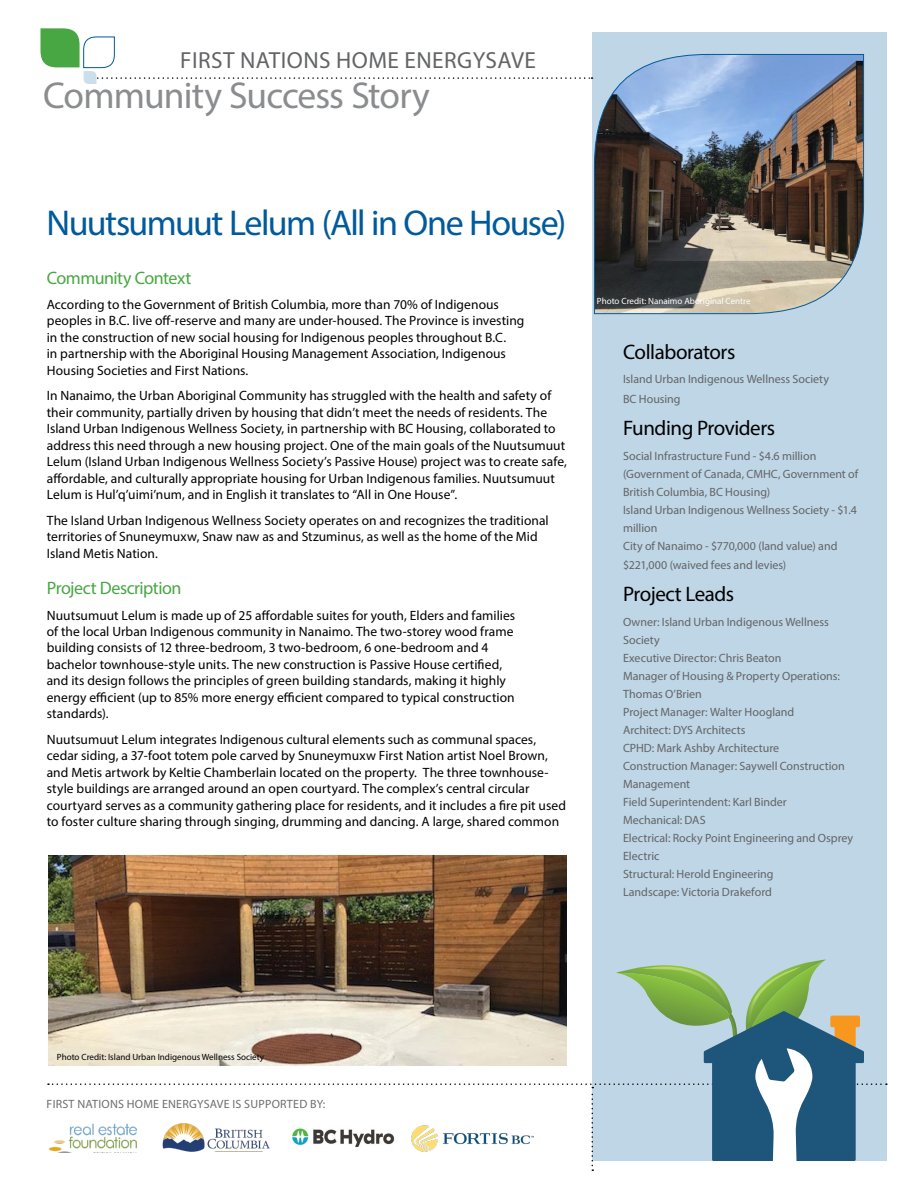
<style>
.page{position:relative;width:918px;height:1188px;background:#fff}
.page>*{position:absolute;margin:0;border:0;box-sizing:border-box;transform-origin:0 0}
.t1{font:37.5px "Myriad Pro";letter-spacing:-.025em;color:#8a8c8e}
.t2{font:36px "Myriad Pro";letter-spacing:-.045em;color:#005a9b}
.t3{font:23.25px "Myriad Pro";letter-spacing:.02em;color:#636466}
.t4{font:21px "Myriad Pro";letter-spacing:-.02em;color:#000}
.t5{font:18px "Myriad Pro";letter-spacing:-.03em;color:#48a743}
.t6{font:13.5px/16.5px "Myriad Pro";letter-spacing:.005em;color:#000}
.t7{font:12px/18px "Myriad Pro";color:#636466}
.t8{font:12px "Myriad Pro";letter-spacing:.02em;color:#6d6e71}
.t9{font:9px "Myriad Pro";color:#000}
.t10{font:9px "Myriad Pro";color:#fff}
</style>
<div class="page">
<div style="left:592px;top:32px;width:295px;height:1129px;background:#bfd6e6"></div>
<img style="left:49px;top:855px;width:518px;height:105px">
<svg style="left:40px;top:28px;width:553px;height:56px"></svg>
<img style="left:594px;top:54px;width:270px;height:261px">
<svg style="left:48px;top:960px;width:839px;height:211px"></svg>
<img style="left:412px;top:1125px;width:121px;height:27px">
<h3 class="t3" style="left:180px;top:45px;width:357px">FIRST NATIONS HOME ENERGYSAVE</h3>
<h1 class="t1" style="left:43px;top:73px;width:388px">Community Success Story</h1>
<h2 class="t2" style="left:46px;top:201px;width:521px">Nuutsumuut Lelum (All in One House)</h2>
<h3 class="t5" style="left:47px;top:266px;width:146px">Community Context</h3>
<p class="t6" style="left:47px;top:296px;width:479px">According to the Government of British Columbia, more than 70% of Indigenous peoples in B.C. live off-reserve and many are under-housed. The Province is investing in the construction of new social housing for Indigenous peoples throughout B.C.<br>in partnership with the Aboriginal Housing Management Association, Indigenous Housing Societies and First Nations.</p>
<p class="t6" style="left:47px;top:388px;width:522px">In Nanaimo, the Urban Aboriginal Community has struggled with the health and safety of their community, partially driven by housing that didn’t meet the needs of residents. The Island Urban Indigenous Wellness Society, in partnership with BC Housing, collaborated to address this need through a new housing project. One of the main goals of the Nuutsumuut Lelum (Island Urban Indigenous Wellness Society’s Passive House) project was to create safe, affordable, and culturally appropriate housing for Urban Indigenous families. Nuutsumuut Lelum is Hul’q’uimi’num, and in English it translates to “All in One House”.</p>
<p class="t6" style="left:47px;top:512px;width:503px">The Island Urban Indigenous Wellness Society operates on and recognizes the traditional territories of Snuneymuxw, Snaw naw as and Stzuminus, as well as the home of the Mid<br>Island Metis Nation.</p>
<h3 class="t5" style="left:47px;top:577px;width:136px">Project Description</h3>
<p class="t6" style="left:47px;top:607px;width:470px">Nuutsumuut Lelum is made up of 25 affordable suites for youth, Elders and families of the local Urban Indigenous community in Nanaimo. The two-storey wood frame building consists of 12 three-bedroom, 3 two-bedroom, 6 one-bedroom and 4 bachelor townhouse-style units. The new construction is Passive House certified, and its design follows the principles of green building standards, making it highly energy efficient (up to 85% more energy efficient compared to typical construction standards).</p>
<p class="t6" style="left:47px;top:731px;width:521px">Nuutsumuut Lelum integrates Indigenous cultural elements such as communal spaces, cedar siding, a 37-foot totem pole carved by Snuneymuxw First Nation artist Noel Brown, and Metis artwork by Keltie Chamberlain located on the property. The three townhouse&shy;style buildings are arranged around an open courtyard. The complex’s central circular courtyard serves as a community gathering place for residents, and it includes a fire pit used to foster culture sharing through singing, drumming and dancing. A large, shared common</p>
<p class="t10" style="left:597px;top:295px;width:155px">Photo Credit: Nanaimo Aboriginal Centre</p>
<h3 class="t4" style="left:623px;top:339px;width:114px">Collaborators</h3>
<p class="t7" style="left:623px;top:369px;width:208px;line-height:19.5px">Island Urban Indigenous Wellness Society<br>BC Housing</p>
<h3 class="t4" style="left:623px;top:415px;width:154px">Funding Providers</h3>
<p class="t7" style="left:623px;top:446px;width:237px">Social Infrastructure Fund - $4.6 million (Government of Canada, CMHC, Government of British Columbia, BC Housing)<br>Island Urban Indigenous Wellness Society - $1.4 million<br>City of Nanaimo - $770,000 (land value) and</p>
<p class="t7" style="left:623px;top:556px;width:165px">$221,000 (waived fees and levies)</p>
<h3 class="t4" style="left:623px;top:581px;width:113px">Project Leads</h3>
<p class="t7" style="left:623px;top:613px;width:232px">Owner: Island Urban Indigenous Wellness<br>Society<br>Executive Director: Chris Beaton<br>Manager of Housing &amp; Property Operations:<br>Thomas O’Brien<br>Project Manager: Walter Hoogland<br>Architect: DYS Architects<br>CPHD: Mark Ashby Architecture<br>Construction Manager: Saywell Construction<br>Management<br>Field Superintendent: Karl Binder<br>Mechanical: DAS<br>Electrical: Rocky Point Engineering and Osprey<br>Electric<br>Structural: Herold Engineering<br>Landscape: Victoria Drakeford</p>
<p class="t9" style="left:57px;top:1051px;width:209px">Photo Credit: Island Urban Indigenous Wellness Society</p>
<p class="t8" style="left:47px;top:1096px;width:280px">FIRST NATIONS HOME ENERGYSAVE IS SUPPORTED BY:</p>
</div>
